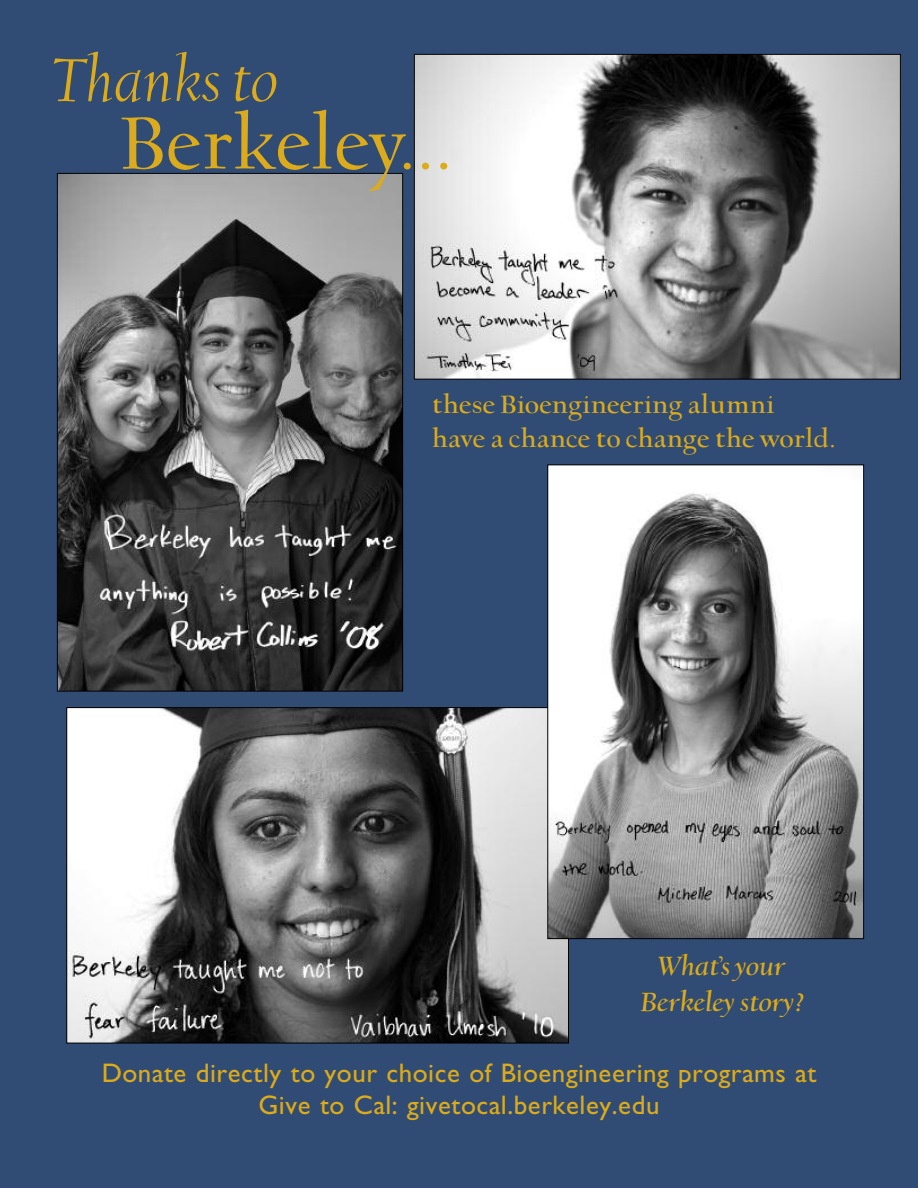
<style>
.page{position:relative;width:918px;height:1188px;background:#304b74}
.page>*{position:absolute;margin:0;border:0;box-sizing:border-box;transform-origin:0 0}
.t1{font:600 84px "UC Berkeley OS";color:#dbab1b}
.t2{font:italic 69px "UC Berkeley OS";color:#dbab1b}
.t3{font:italic 900 30px/36px "UC Berkeley OS";color:#dbab1b;text-align:center}
.t4{font:700 28.5px/34.2px "UC Berkeley OS";color:#dbab1b}
.t5{font:27px/32.4px "Gill Sans";letter-spacing:.02em;color:#dbab1b;text-align:center}
</style>
<div class="page">
<img style="left:68px;top:709px;width:499px;height:332px">
<img style="left:59px;top:175px;width:342px;height:515px">
<img style="left:416px;top:56px;width:483px;height:322px">
<div style="left:414px;top:54px;width:487px;height:326px;border:1px solid #000"></div>
<img style="left:549px;top:467px;width:313px;height:470px">
<div style="left:547px;top:465px;width:317px;height:474px;border:1px solid #000"></div>
<h2 class="t2" style="left:54px;top:59px;width:226px">Thanks to</h2>
<h1 class="t1" style="left:121px;top:117px;width:334px">Berkeley...</h1>
<p class="t4" style="left:432px;top:391px;width:406px">these Bioengineering alumni<br>have a chance to change the world.</p>
<p class="t3" style="left:641px;top:952px;width:164px">What’s your<br>Berkeley story?</p>
<p class="t5" style="left:102px;top:1056px;width:716px">Donate directly to your choice of Bioengineering programs at<br>Give to Cal: givetocal.berkeley.edu</p>
</div>
